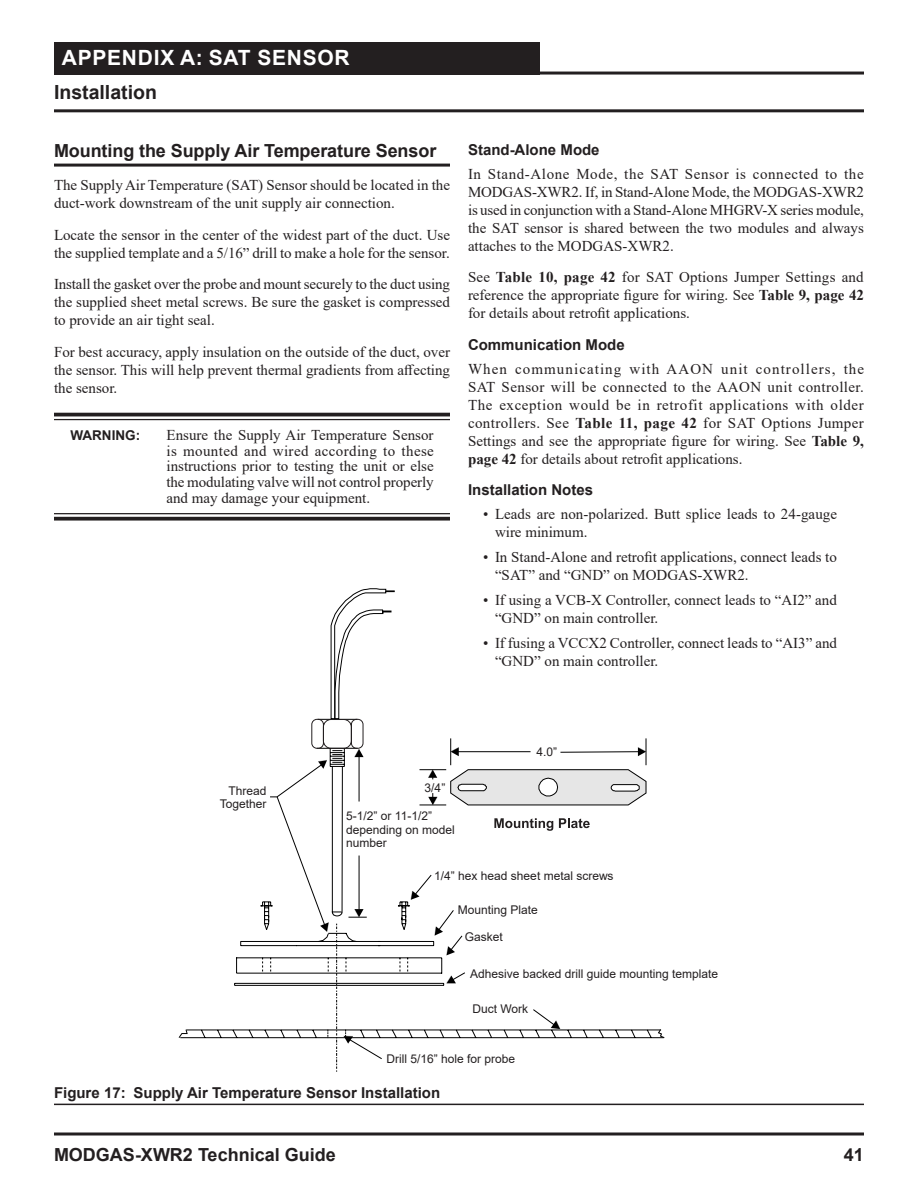
<style>
.page{position:relative;width:918px;height:1188px;background:#fff}
.page>*{position:absolute;margin:0;border:0;box-sizing:border-box;transform-origin:0 0}
.Head1{font:700 21px "Arial";letter-spacing:.035em;color:#fff}
.Head2{font:700 19.5px "Arial";color:#231f20}
.Head3{font:700 18px "Arial";letter-spacing:-.005em;color:#231f20}
.Body_Text{font:15px/18px "Times New Roman";color:#231f20}
.Warning{font:15px/15.8px "Times New Roman";letter-spacing:-.005em;color:#231f20;text-align:justify}
.Head4{font:700 15px "Arial";color:#231f20}
.Warning-2{font:700 13.5px "Arial";color:#231f20}
.t1{font:12px/13.4px "Arial";color:#231f20;text-align:right}
.s1{font-weight:700}
</style>
<div class="page">
<div style="left:54px;top:42px;width:486px;height:32px;background:#231f20"></div>
<svg style="left:54px;top:1132px;width:810px;height:4px;background:#595657"></svg>
<hr style="left:54px;top:72px;width:810px;height:3px;background:#231f20">
<hr style="left:54px;top:109px;width:810px;height:3px;background:#231f20">
<hr style="left:54px;top:164px;width:396px;height:3px;background:#231f20">
<hr style="left:54px;top:413px;width:396px;height:3px;background:#231f20">
<hr style="left:54px;top:419px;width:396px;height:1px;background:#231f20">
<hr style="left:54px;top:513px;width:396px;height:1px;background:#231f20">
<svg style="left:54px;top:517px;width:396px;height:4px;background:#3b3838"></svg>
<svg style="left:179px;top:923px;width:486px;height:149px"></svg>
<svg style="left:270px;top:588px;width:377px;height:472px"></svg>
<hr style="left:54px;top:1104px;width:810px;height:1px;background:#231f20">
<p class="Head1" style="left:62px;top:42px;width:289px">APPENDIX A: SAT SENSOR</p>
<p class="Head2" style="left:54px;top:78px;width:104px">Installation</p>
<p class="Head3" style="left:54px;top:138px;width:384px">Mounting the Supply Air Temperature Sensor</p>
<p class="Body_Text" style="left:54px;top:176px;width:398px">The Supply Air Temperature (SAT) Sensor should be located in the duct-work downstream of the unit supply air connection.</p>
<p class="Body_Text" style="left:54px;top:225px;width:397px">Locate the sensor in the center of the widest part of the duct. Use the supplied template and a 5/16” drill to make a hole for the sensor.</p>
<p class="Body_Text" style="left:54px;top:275px;width:398px;text-align:justify">Install the gasket over the probe and mount securely to the duct using the supplied sheet metal screws. Be sure the gasket is compressed to provide an air tight seal.</p>
<p class="Body_Text" style="left:54px;top:342px;width:398px;text-align:justify">For best accuracy, apply insulation on the outside of the duct, over the sensor. This will help prevent thermal gradients from affecting the sensor.</p>
<p class="Warning-2" style="left:70px;top:426px;width:71px">WARNING:</p>
<p class="Warning" style="left:166px;top:426px;width:269px">Ensure the Supply Air Temperature Sensor is mounted and wired according to these instructions prior to testing the unit or else the modulating valve will not control properly and may damage your equipment.</p>
<p class="Head4" style="left:468px;top:139px;width:133px">Stand-Alone Mode</p>
<p class="Body_Text" style="left:468px;top:164px;width:398px;text-align:justify">In Stand-Alone Mode, the SAT Sensor is connected to the MODGAS-XWR2. If, in Stand-Alone Mode, the MODGAS-XWR2 is used in conjunction with a Stand-Alone MHGRV-X series module, the SAT sensor is shared between the two modules and always attaches to the MODGAS-XWR2.</p>
<p class="Body_Text" style="left:468px;top:268px;width:398px;text-align:justify">See <span class="s1">Table 10, page 42</span> for SAT Options Jumper Settings and reference the appropriate figure for wiring. See <span class="s1">Table 9, page 42 </span>for details about retrofit applications.</p>
<p class="Head4" style="left:468px;top:334px;width:158px">Communication Mode</p>
<p class="Body_Text" style="left:468px;top:359px;width:398px;text-align:justify">When communicating with AAON unit controllers, the SAT Sensor will be connected to the AAON unit controller.<br>The exception would be in retrofit applications with older controllers. See <span class="s1">Table 11, page 42</span> for SAT Options Jumper Settings and see the appropriate figure for wiring. See <span class="s1">Table 9, page 42</span> for details about retrofit applications.</p>
<p class="Head4" style="left:468px;top:480px;width:127px">Installation Notes</p>
<p class="Body_Text" style="left:495px;top:505px;width:344px;text-indent:-12px">• Leads are non-polarized. Butt splice leads to 24-gauge wire minimum.</p>
<p class="Body_Text" style="left:495px;top:548px;width:343px;text-indent:-12px">• In Stand-Alone and retrofit applications, connect leads to “SAT” and “GND” on MODGAS-XWR2.</p>
<p class="Body_Text" style="left:495px;top:590px;width:343px;text-indent:-12px">• If using a VCB-X Controller, connect leads to “AI2” and “GND” on main controller.</p>
<p class="Body_Text" style="left:495px;top:633px;width:344px;text-indent:-12px">• If fusing a VCCX2 Controller, connect leads to “AI3” and “GND” on main controller.</p>
<p class="t1" style="left:220px;top:784px;width:48px">Thread<br>Together</p>
<p class="t1" style="left:425px;top:781px;width:22px">3/4”</p>
<p class="t1" style="left:346px;top:809px;width:110px;text-align:left">5-1/2” or 11-1/2” depending on model number</p>
<p class="t1" style="left:537px;top:745px;width:22px">4.0”</p>
<p class="t1" style="left:434px;top:869px;width:181px">1/4” hex head sheet metal screws</p>
<p class="t1" style="left:458px;top:903px;width:82px">Mounting Plate</p>
<p class="t1" style="left:465px;top:930px;width:40px">Gasket</p>
<p class="t1" style="left:470px;top:967px;width:250px">Adhesive backed drill guide mounting template</p>
<p class="t1" style="left:472px;top:1002px;width:57px">Duct Work</p>
<p class="t1" style="left:387px;top:1052px;width:130px">Drill 5/16” hole for probe</p>
<p class="Head4" style="left:54px;top:1082px;width:388px">Figure 17: Supply Air Temperature Sensor Installation</p>
<p class="Head3" style="left:54px;top:1142px;width:283px">MODGAS-XWR2 Technical Guide</p>
<p class="Head3" style="left:844px;top:1142px;width:22px">41</p>
</div>
